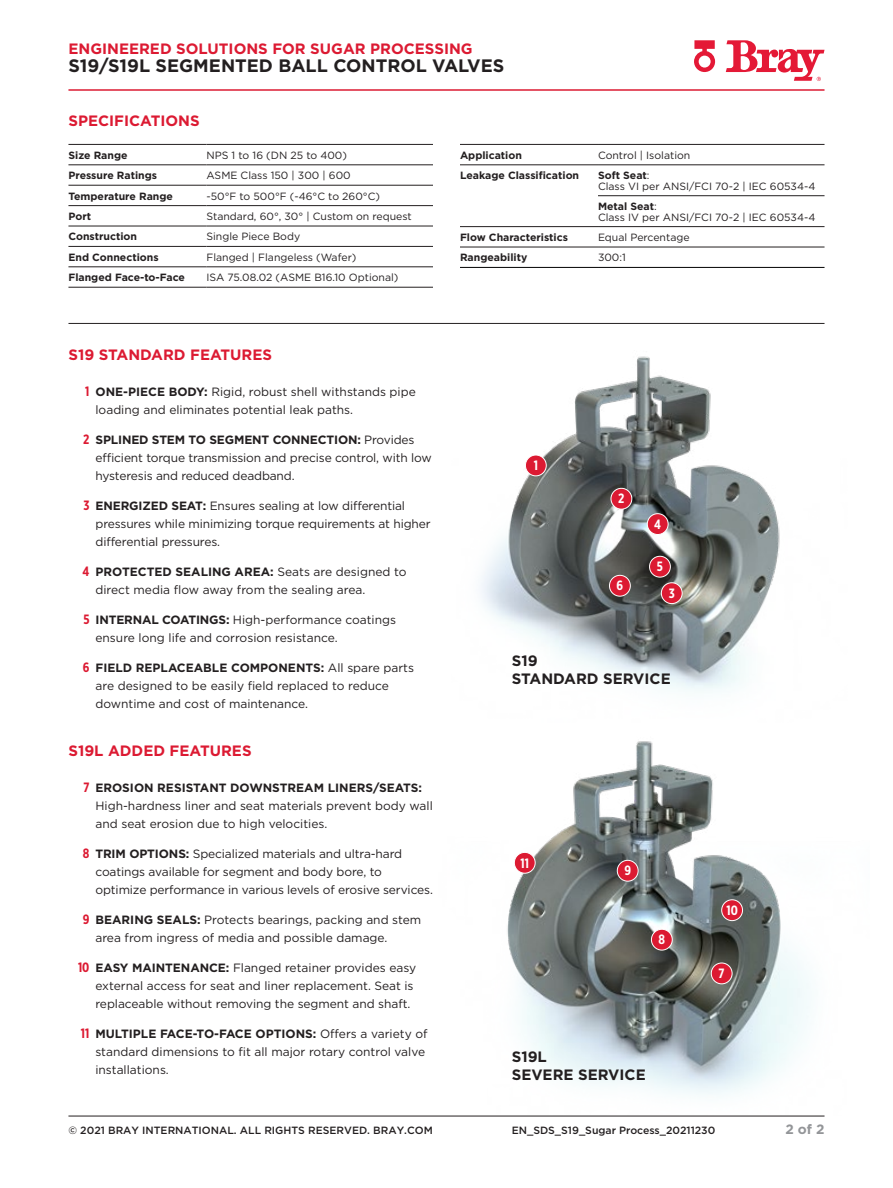
<style>
.page{position:relative;width:893px;height:1188px;background:#fff}
.page>*{position:absolute;margin:0;border:0;box-sizing:border-box;transform-origin:0 0}
.t1{font:700 18px "Gotham";color:#231f20}
.t2{font:700 15px "Gotham";color:#dc1a32}
.t3{font:700 15px/18px "Gotham";color:#231f20}
.t4{font:700 13.5px "Gotham X Narrow";color:#fff}
.t5{font:700 13.5px "Gotham";color:#939598}
.t6{font:12px/18px "Gotham";letter-spacing:-.005em;color:#231f20}
.t7{font:10.5px/10.5px "Gotham";color:#231f20}
.t8{font:700 10.5px "Gotham";color:#231f20}
.t9{font:500 10.5px "Gotham";color:#231f20}
.s1{font-family:"Gotham X Narrow";font-weight:700;font-size:13.5px;color:#dc1a32}
.s2{font-weight:700}
</style>
<div class="page">
<hr style="left:68px;top:1116px;width:756px;height:1px;background:#231f20">
<img style="left:481px;top:356px;width:299px;height:336px">
<img style="left:420px;top:741px;width:405px;height:375px">
<hr style="left:68px;top:323px;width:756px;height:1px;background:#231f20">
<hr style="left:68px;top:144px;width:138px;height:1px;background:#231f20">
<hr style="left:206px;top:144px;width:227px;height:1px;background:#231f20">
<hr style="left:68px;top:165px;width:138px;height:1px;background:#231f20">
<hr style="left:206px;top:165px;width:227px;height:1px;background:#231f20">
<hr style="left:68px;top:185px;width:138px;height:1px;background:#231f20">
<hr style="left:206px;top:185px;width:227px;height:1px;background:#231f20">
<hr style="left:68px;top:205px;width:138px;height:1px;background:#231f20">
<hr style="left:206px;top:205px;width:227px;height:1px;background:#231f20">
<hr style="left:68px;top:226px;width:138px;height:1px;background:#231f20">
<hr style="left:206px;top:226px;width:227px;height:1px;background:#231f20">
<hr style="left:68px;top:246px;width:138px;height:1px;background:#231f20">
<hr style="left:206px;top:246px;width:227px;height:1px;background:#231f20">
<hr style="left:68px;top:267px;width:138px;height:1px;background:#231f20">
<hr style="left:206px;top:267px;width:227px;height:1px;background:#231f20">
<hr style="left:68px;top:287px;width:138px;height:1px;background:#231f20">
<hr style="left:206px;top:287px;width:227px;height:1px;background:#231f20">
<hr style="left:460px;top:267px;width:138px;height:1px;background:#000">
<hr style="left:598px;top:267px;width:226px;height:1px;background:#000">
<hr style="left:460px;top:144px;width:138px;height:1px;background:#231f20">
<hr style="left:598px;top:144px;width:226px;height:1px;background:#231f20">
<hr style="left:460px;top:165px;width:138px;height:1px;background:#231f20">
<hr style="left:598px;top:165px;width:226px;height:1px;background:#231f20">
<hr style="left:598px;top:195px;width:226px;height:1px;background:#231f20">
<hr style="left:460px;top:226px;width:138px;height:1px;background:#231f20">
<hr style="left:598px;top:226px;width:226px;height:1px;background:#231f20">
<hr style="left:460px;top:247px;width:138px;height:1px;background:#231f20">
<hr style="left:598px;top:247px;width:226px;height:1px;background:#231f20">
<hr style="left:68px;top:89px;width:756px;height:2px;background:#dc1a32">
<div style="left:525px;top:455px;width:21px;height:21px;background:#dc1a32;border-radius:50%"></div>
<div style="left:525px;top:455px;width:22px;height:21px;border:1px solid #fff;border-radius:50%"></div>
<div style="left:611px;top:488px;width:21px;height:21px;background:#dc1a32;border-radius:50%"></div>
<div style="left:611px;top:488px;width:21px;height:22px;border:1px solid #fff;border-radius:50%"></div>
<div style="left:647px;top:514px;width:21px;height:21px;background:#dc1a32;border-radius:50%"></div>
<div style="left:647px;top:513px;width:21px;height:22px;border:1px solid #fff;border-radius:50%"></div>
<div style="left:649px;top:556px;width:21px;height:21px;background:#dc1a32;border-radius:50%"></div>
<div style="left:649px;top:556px;width:22px;height:22px;border:1px solid #fff;border-radius:50%"></div>
<div style="left:661px;top:583px;width:21px;height:21px;background:#dc1a32;border-radius:50%"></div>
<div style="left:661px;top:582px;width:22px;height:22px;border:1px solid #fff;border-radius:50%"></div>
<div style="left:711px;top:963px;width:21px;height:21px;background:#dc1a32;border-radius:50%"></div>
<div style="left:711px;top:963px;width:21px;height:21px;border:1px solid #fff;border-radius:50%"></div>
<div style="left:617px;top:860px;width:21px;height:21px;background:#dc1a32;border-radius:50%"></div>
<div style="left:617px;top:860px;width:21px;height:22px;border:1px solid #fff;border-radius:50%"></div>
<div style="left:514px;top:852px;width:21px;height:21px;background:#dc1a32;border-radius:50%"></div>
<div style="left:514px;top:852px;width:22px;height:22px;border:1px solid #fff;border-radius:50%"></div>
<div style="left:651px;top:929px;width:21px;height:21px;background:#dc1a32;border-radius:50%"></div>
<div style="left:651px;top:929px;width:22px;height:21px;border:1px solid #fff;border-radius:50%"></div>
<div style="left:722px;top:900px;width:20px;height:21px;background:#dc1a32;border-radius:50%"></div>
<div style="left:721px;top:899px;width:22px;height:22px;border:1px solid #fff;border-radius:50%"></div>
<div style="left:609px;top:575px;width:21px;height:21px;background:#dc1a32;border-radius:50%"></div>
<div style="left:609px;top:575px;width:22px;height:22px;border:1px solid #fff;border-radius:50%"></div>
<svg style="left:726px;top:40px;width:98px;height:41px"></svg>
<svg style="left:694px;top:40px;width:21px;height:32px"></svg>
<p class="t2" style="left:68px;top:39px;width:406px">ENGINEERED SOLUTIONS FOR SUGAR PROCESSING</p>
<h1 class="t1" style="left:68px;top:54px;width:437px">S19/S19L SEGMENTED BALL CONTROL VALVES</h1>
<p class="t2" style="left:69px;top:111px;width:133px">SPECIFICATIONS</p>
<p class="t8" style="left:68px;top:148px;width:61px">Size Range</p>
<p class="t7" style="left:206px;top:150px;width:142px">NPS 1 to 16 (DN 25 to 400)</p>
<p class="t8" style="left:68px;top:169px;width:90px">Pressure Ratings</p>
<p class="t7" style="left:206px;top:170px;width:146px">ASME Class 150 | 300 | 600</p>
<p class="t8" style="left:68px;top:189px;width:106px">Temperature Range</p>
<p class="t7" style="left:206px;top:190px;width:175px">-50°F to 500°F (-46°C to 260°C)</p>
<p class="t8" style="left:68px;top:209px;width:24px">Port</p>
<p class="t7" style="left:206px;top:211px;width:207px">Standard, 60°, 30° | Custom on request</p>
<p class="t8" style="left:68px;top:230px;width:70px">Construction</p>
<p class="t7" style="left:206px;top:231px;width:95px">Single Piece Body</p>
<p class="t8" style="left:68px;top:250px;width:92px">End Connections</p>
<p class="t7" style="left:206px;top:252px;width:152px">Flanged | Flangeless (Wafer)</p>
<p class="t8" style="left:68px;top:271px;width:118px">Flanged Face-to-Face</p>
<p class="t7" style="left:206px;top:272px;width:194px">ISA 75.08.02 (ASME B16.10 Optional)</p>
<p class="t2" style="left:68px;top:345px;width:205px">S19 STANDARD FEATURES</p>
<p class="t6" style="left:95px;top:382px;width:322px;text-indent:-10px"><span class="s1">1</span> <span class="s2">ONE-PIECE BODY:</span> Rigid, robust shell withstands pipe loading and eliminates potential leak paths.</p>
<p class="t6" style="left:95px;top:430px;width:338px;text-indent:-12px"><span class="s1">2</span> <span class="s2">SPLINED STEM TO SEGMENT CONNECTION:</span> Provides efficient torque transmission and precise control, with low hysteresis and reduced deadband.</p>
<p class="t6" style="left:95px;top:496px;width:337px;text-indent:-12px"><span class="s1">3</span> <span class="s2">ENERGIZED SEAT:</span> Ensures sealing at low differential pressures while minimizing torque requirements at higher differential pressures.</p>
<p class="t6" style="left:95px;top:562px;width:312px;text-indent:-13px"><span class="s1">4</span> <span class="s2">PROTECTED SEALING AREA:</span> Seats are designed to direct media flow away from the sealing area.</p>
<p class="t6" style="left:95px;top:610px;width:302px;text-indent:-12px"><span class="s1">5</span> <span class="s2">INTERNAL COATINGS:</span> High-performance coatings ensure long life and corrosion resistance.</p>
<p class="t6" style="left:95px;top:658px;width:320px;text-indent:-13px"><span class="s1">6</span> <span class="s2">FIELD REPLACEABLE COMPONENTS:</span> All spare parts are designed to be easily field replaced to reduce downtime and cost of maintenance.</p>
<p class="t2" style="left:68px;top:741px;width:185px">S19L ADDED FEATURES</p>
<p class="t6" style="left:95px;top:778px;width:339px;text-indent:-12px"><span class="s1">7</span> <span class="s2">EROSION RESISTANT DOWNSTREAM LINERS/SEATS:<br></span>High-hardness liner and seat materials prevent body wall and seat erosion due to high velocities.</p>
<p class="t6" style="left:95px;top:844px;width:339px;text-indent:-13px"><span class="s1">8</span> <span class="s2">TRIM OPTIONS:</span> Specialized materials and ultra-hard coatings available for segment and body bore, to optimize performance in various levels of erosive services.</p>
<p class="t6" style="left:95px;top:910px;width:327px;text-indent:-13px"><span class="s1">9</span> <span class="s2">BEARING SEALS:</span> Protects bearings, packing and stem area from ingress of media and possible damage.</p>
<p class="t6" style="left:95px;top:958px;width:322px;text-indent:-17px"><span class="s1">10</span> <span class="s2">EASY MAINTENANCE:</span> Flanged retainer provides easy external access for seat and liner replacement. Seat is replaceable without removing the segment and shaft.</p>
<p class="t6" style="left:95px;top:1024px;width:334px;text-indent:-15px"><span class="s1">11</span> <span class="s2">MULTIPLE FACE-TO-FACE OPTIONS:</span> Offers a variety of standard dimensions to fit all major rotary control valve installations.</p>
<p class="t8" style="left:460px;top:148px;width:64px">Application</p>
<p class="t7" style="left:598px;top:150px;width:94px">Control | Isolation</p>
<p class="t8" style="left:460px;top:169px;width:121px">Leakage Classification</p>
<p class="t7" style="left:598px;top:170px;width:219px"><span class="s2">Soft Seat</span>:<br>Class VI per ANSI/FCI 70-2 | IEC 60534-4</p>
<p class="t7" style="left:598px;top:201px;width:219px"><span class="s2">Metal Seat</span>:<br>Class IV per ANSI/FCI 70-2 | IEC 60534-4</p>
<p class="t8" style="left:460px;top:230px;width:109px">Flow Characteristics</p>
<p class="t7" style="left:598px;top:232px;width:93px">Equal Percentage</p>
<p class="t8" style="left:460px;top:251px;width:69px">Rangeability</p>
<p class="t7" style="left:598px;top:252px;width:29px">300:1</p>
<p class="t4" style="left:534px;top:457px;width:6px">1</p>
<p class="t4" style="left:618px;top:490px;width:8px">2</p>
<p class="t4" style="left:617px;top:577px;width:8px">6</p>
<p class="t4" style="left:654px;top:516px;width:8px">4</p>
<p class="t4" style="left:657px;top:558px;width:8px">5</p>
<p class="t4" style="left:669px;top:585px;width:8px">3</p>
<p class="t3" style="left:512px;top:652px;width:160px">S19<br>STANDARD SERVICE</p>
<p class="t4" style="left:520px;top:854px;width:10px">11</p>
<p class="t4" style="left:624px;top:862px;width:8px">9</p>
<p class="t4" style="left:659px;top:931px;width:8px">8</p>
<p class="t3" style="left:512px;top:1048px;width:135px">S19L<br>SEVERE SERVICE</p>
<p class="t4" style="left:726px;top:902px;width:13px">10</p>
<p class="t4" style="left:719px;top:965px;width:8px">7</p>
<p class="t9" style="left:68px;top:1123px;width:366px">© 2021 BRAY INTERNATIONAL. ALL RIGHTS RESERVED. BRAY.COM</p>
<p class="t9" style="left:512px;top:1123px;width:205px">EN_SDS_S19_Sugar Process_20211230</p>
<p class="t5" style="left:785px;top:1120px;width:41px">2 of 2</p>
</div>
